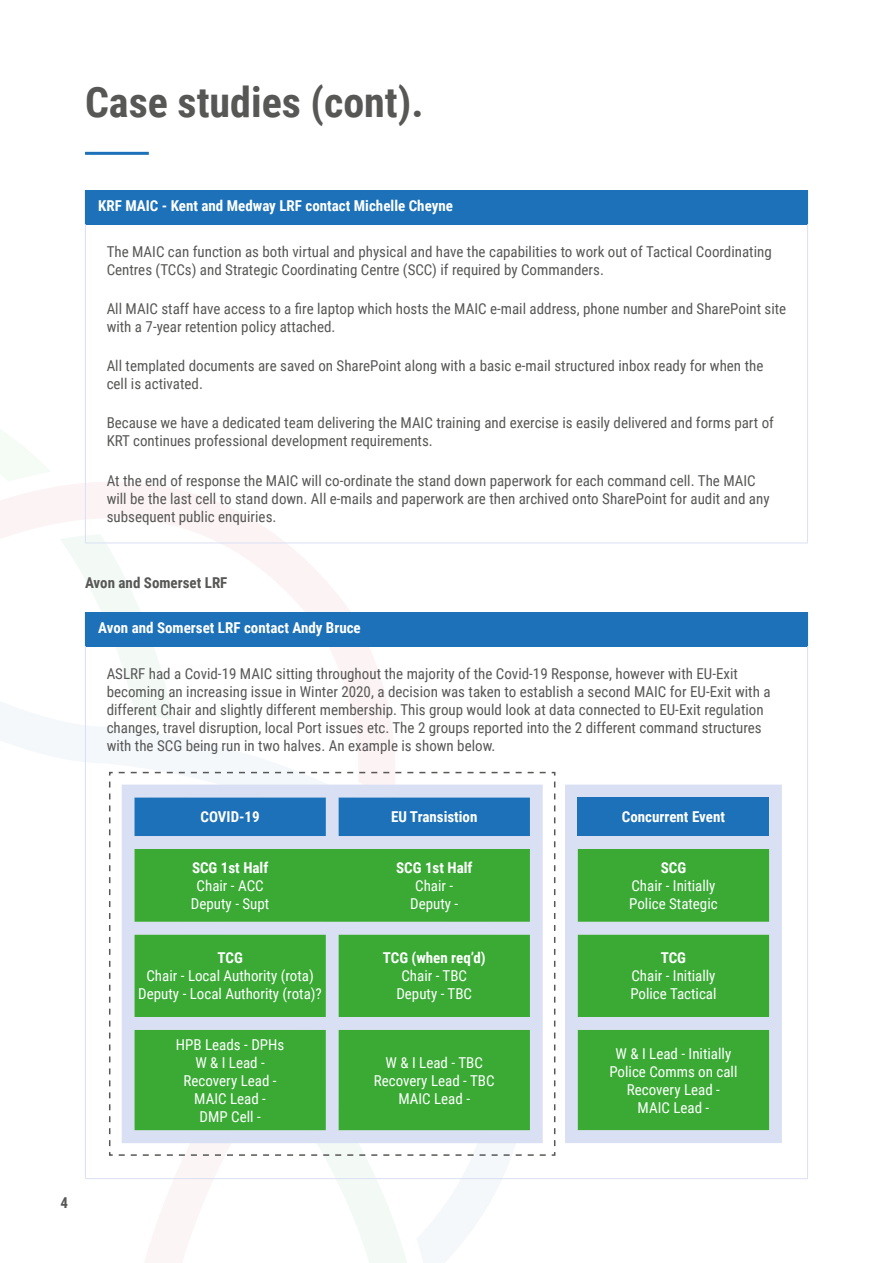
<style>
.page{position:relative;width:893px;height:1263px;background:#fff}
.page>*{position:absolute;margin:0;border:0;box-sizing:border-box;transform-origin:0 0}
.t1{font:700 42px "Roboto Condensed";color:#575756}
.t2{font:15px/18px "Roboto Condensed";color:#575756}
.t3{font:15px/18px "Roboto Condensed";color:#fff;text-align:center}
.t4{font:700 15px "Roboto Condensed";color:#fff}
.t5{font:700 15px "Roboto Condensed";color:#575756}
</style>
<div class="page">
<svg style="left:324px;top:646px;width:202px;height:617px"></svg>
<svg style="left:51px;top:482px;width:354px;height:289px"></svg>
<svg style="left:0;top:488px;width:51px;height:268px"></svg>
<hr style="left:262px;top:1060px;width:2px;height:203px;background:#c02c33">
<hr style="left:259px;top:1060px;width:3px;height:203px;background:#c02d34">
<hr style="left:240px;top:1060px;width:3px;height:203px;background:#be3037">
<hr style="left:221px;top:1060px;width:3px;height:203px;background:#bc333a">
<hr style="left:198px;top:1060px;width:3px;height:203px;background:#b9363e">
<hr style="left:194px;top:1060px;width:4px;height:203px;background:#fbf5f5">
<hr style="left:190px;top:1060px;width:4px;height:203px;background:#fbf5f6">
<hr style="left:186px;top:1060px;width:4px;height:203px;background:#fbf5f6">
<hr style="left:182px;top:1060px;width:4px;height:203px;background:#fbf5f6">
<hr style="left:179px;top:1060px;width:3px;height:203px;background:#b73942">
<hr style="left:175px;top:1060px;width:4px;height:203px;background:#fbf5f6">
<hr style="left:171px;top:1060px;width:4px;height:203px;background:#fbf5f6">
<hr style="left:167px;top:1060px;width:4px;height:203px;background:#fbf5f6">
<hr style="left:163px;top:1060px;width:4px;height:203px;background:#fbf5f6">
<hr style="left:160px;top:1060px;width:3px;height:203px;background:#b53b45">
<hr style="left:140px;top:1060px;width:1px;height:203px;background:#b23e49">
<div style="left:85px;top:190px;width:722px;height:34px;background:#1d71b8"></div>
<hr style="left:807px;top:190px;width:1px;height:34px;background:#1d71b8">
<hr style="left:85px;top:224px;width:1px;height:319px;background:#dae0f3">
<hr style="left:807px;top:224px;width:1px;height:319px;background:#dae0f3">
<hr style="left:85px;top:543px;width:723px;height:1px;background:#dae0f3">
<div style="left:85px;top:612px;width:722px;height:34px;background:#1d71b8"></div>
<hr style="left:807px;top:612px;width:1px;height:34px;background:#1d71b8">
<hr style="left:85px;top:646px;width:1px;height:532px;background:#dae0f3">
<hr style="left:807px;top:646px;width:1px;height:532px;background:#dae0f3">
<hr style="left:85px;top:1178px;width:723px;height:1px;background:#dae0f3">
<div style="left:565px;top:784px;width:217px;height:359px;background:#dae0f3"></div>
<div style="left:578px;top:797px;width:191px;height:39px;background:#1d71b8"></div>
<svg style="left:578px;top:849px;width:191px;height:281px;background:#48af46"></svg>
<svg style="left:109px;top:771px;width:447px;height:385px;background:#71ba81"></svg>
<hr style="left:85px;top:152px;width:64px;height:3px;background:#1d71b8">
<h1 class="t1" style="left:85px;top:72px;width:340px">Case studies (cont).</h1>
<p class="t4" style="left:98px;top:196px;width:356px">KRF MAIC - Kent and Medway LRF contact Michelle Cheyne</p>
<p class="t2" style="left:107px;top:242px;width:667px">The MAIC can function as both virtual and physical and have the capabilities to work out of Tactical Coordinating<br>Centres (TCCs) and Strategic Coordinating Centre (SCC) if required by Commanders.</p>
<p class="t2" style="left:107px;top:299px;width:681px">All MAIC staff have access to a fire laptop which hosts the MAIC e-mail address, phone number and SharePoint site with a 7-year retention policy attached.</p>
<p class="t2" style="left:107px;top:356px;width:658px">All templated documents are saved on SharePoint along with a basic e-mail structured inbox ready for when the cell is activated.</p>
<p class="t2" style="left:107px;top:413px;width:669px">Because we have a dedicated team delivering the MAIC training and exercise is easily delivered and forms part of<br>KRT continues professional development requirements.</p>
<p class="t2" style="left:107px;top:471px;width:664px">At the end of response the MAIC will co-ordinate the stand down paperwork for each command cell. The MAIC will be the last cell to stand down. All e-mails and paperwork are then archived onto SharePoint for audit and any subsequent public enquiries.</p>
<p class="t5" style="left:85px;top:572px;width:144px">Avon and Somerset LRF</p>
<p class="t4" style="left:98px;top:618px;width:264px">Avon and Somerset LRF contact Andy Bruce</p>
<p class="t2" style="left:107px;top:664px;width:665px">ASLRF had a Covid-19 MAIC sitting throughout the majority of the Covid-19 Response, however with EU-Exit becoming an increasing issue in Winter 2020, a decision was taken to establish a second MAIC for EU-Exit with a different Chair and slightly different membership. This group would look at data connected to EU-Exit regulation changes, travel disruption, local Port issues etc. The 2 groups reported into the 2 different command structures with the SCG being run in two halves. An example is shown below.</p>
<p class="t4" style="left:201px;top:806px;width:61px">COVID-19</p>
<p class="t4" style="left:391px;top:806px;width:88px">EU Transistion</p>
<p class="t4" style="left:192px;top:857px;width:78px">SCG 1st Half</p>
<p class="t3" style="left:191px;top:876px;width:80px">Chair - ACC<br>Deputy - Supt</p>
<p class="t4" style="left:396px;top:857px;width:78px">SCG 1st Half</p>
<p class="t3" style="left:410px;top:876px;width:50px">Chair -<br>Deputy -</p>
<p class="t4" style="left:218px;top:948px;width:27px">TCG</p>
<p class="t3" style="left:138px;top:966px;width:185px">Chair - Local Authority (rota)<br>Deputy - Local Authority (rota)?</p>
<p class="t3" style="left:176px;top:1035px;width:110px">HPB Leads - DPHs<br>W &amp; I Lead -<br>Recovery Lead -<br>MAIC Lead -<br>DMP Cell -</p>
<p class="t4" style="left:383px;top:948px;width:104px">TCG (when req’d)</p>
<p class="t3" style="left:396px;top:966px;width:77px">Chair - TBC<br>Deputy - TBC</p>
<p class="t3" style="left:374px;top:1053px;width:122px">W &amp; I Lead - TBC<br>Recovery Lead - TBC<br>MAIC Lead -</p>
<p class="t4" style="left:622px;top:806px;width:105px">Concurrent Event</p>
<p class="t4" style="left:661px;top:857px;width:27px">SCG</p>
<p class="t3" style="left:629px;top:876px;width:90px;text-align:left">Chair - Initially<br>Police Stategic</p>
<p class="t4" style="left:661px;top:948px;width:27px">TCG</p>
<p class="t3" style="left:630px;top:966px;width:88px;text-align:left">Chair - Initially<br>Police Tactical</p>
<p class="t3" style="left:609px;top:1044px;width:130px">W &amp; I Lead - Initially<br>Police Comms on call<br>Recovery Lead -<br>MAIC Lead -</p>
<p class="t5" style="left:60px;top:1192px;width:9px">4</p>
</div>
